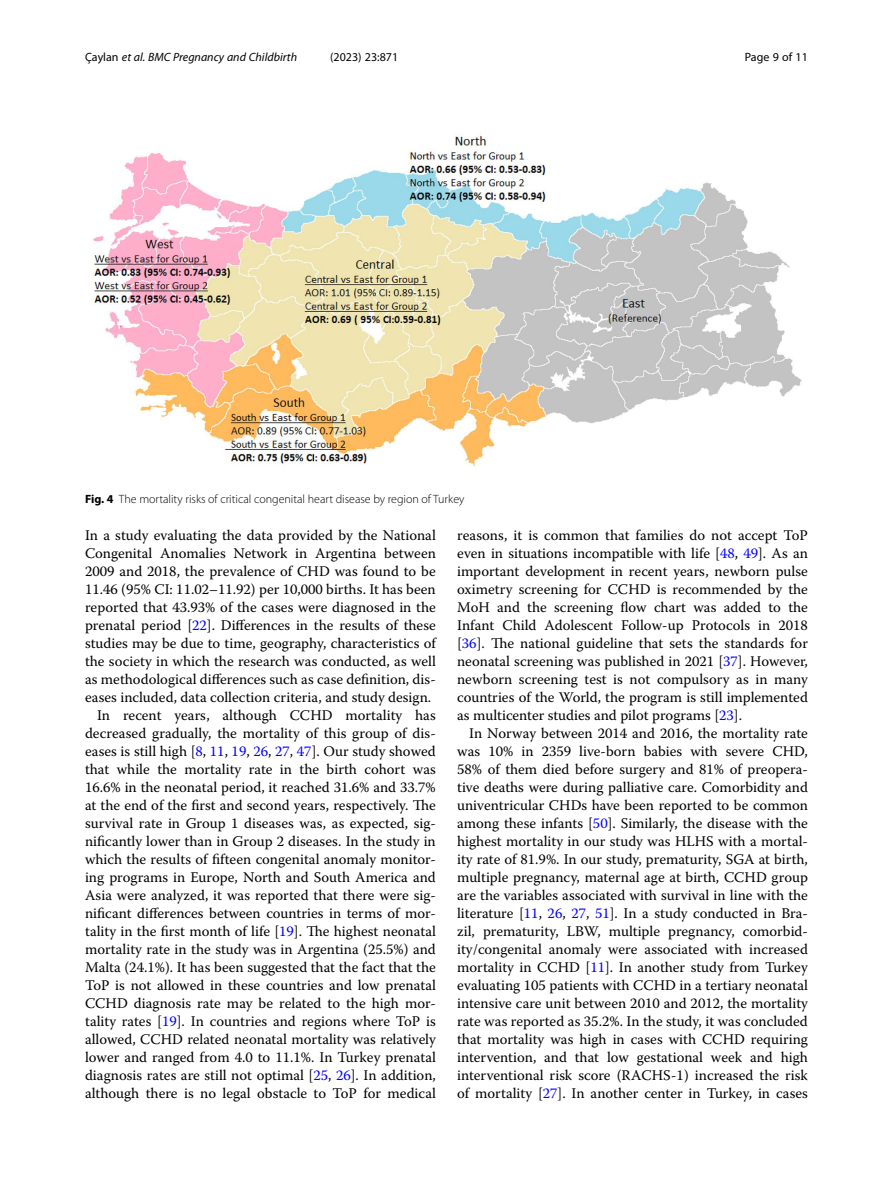
<style>
.page{position:relative;width:893px;height:1191px;background:#fff}
.page>*{position:absolute;margin:0;border:0;box-sizing:border-box;transform-origin:0 0}
.Body_Text_Indent{font:14.7px/18px "Warnock Pro";color:#000;text-align:justify}
.Body_Text{font:14.7px/18px "Warnock Pro";color:#000;text-align:justify}
.Figure_Caption{font:300 12px "Myriad Pro";color:#000}
.t1{font:italic 12px "Myriad Pro";color:#000}
.t2{font:12px "Myriad Pro";color:#000}
.s1{font-style:normal}
.s2{font-weight:700}
.s3{color:#00f}
</style>
<div class="page">
<img style="left:93px;top:135px;width:709px;height:332px">
<p class="t1" style="left:85px;top:50px;width:214px"><span class="s1">Çaylan</span> et al. BMC Pregnancy and Childbirth</p>
<p class="t2" style="left:330px;top:50px;width:70px">(2023) 23:871</p>
<p class="t2" style="left:745px;top:50px;width:65px">Page 9 of 11</p>
<p class="Figure_Caption" style="left:85px;top:493px;width:381px"><span class="s2">Fig. 4</span> The mortality risks of critical congenital heart disease by region of Turkey</p>
<p class="Body_Text" style="left:85px;top:526px;width:352px">In a study evaluating the data provided by the National Congenital Anomalies Network in Argentina between 2009 and 2018, the prevalence of CHD was found to be 11.46 (95% CI: 11.02–11.92) per 10,000 births. It has been reported that 43.93% of the cases were diagnosed in the prenatal period [<span class="s3">22</span>]. Differences in the results of these studies may be due to time, geography, characteristics of the society in which the research was conducted, as well as methodological differences such as case definition, dis&shy;eases included, data collection criteria, and study design.</p>
<p class="Body_Text_Indent" style="left:85px;top:706px;width:352px;text-indent:12px">In recent years, although CCHD mortality has decreased gradually, the mortality of this group of dis&shy;eases is still high [<span class="s3">8</span>, <span class="s3">11</span>, <span class="s3">19</span>, <span class="s3">26</span>, <span class="s3">27</span>, <span class="s3">47</span>]. Our study showed that while the mortality rate in the birth cohort was 16.6% in the neonatal period, it reached 31.6% and 33.7% at the end of the first and second years, respectively. The survival rate in Group 1 diseases was, as expected, sig&shy;nificantly lower than in Group 2 diseases. In the study in which the results of fifteen congenital anomaly monitor&shy;ing programs in Europe, North and South America and Asia were analyzed, it was reported that there were sig&shy;nificant differences between countries in terms of mor&shy;tality in the first month of life [<span class="s3">19</span>]. The highest neonatal mortality rate in the study was in Argentina (25.5%) and Malta (24.1%). It has been suggested that the fact that the ToP is not allowed in these countries and low prenatal CCHD diagnosis rate may be related to the high mor&shy;tality rates [<span class="s3">19</span>]. In countries and regions where ToP is allowed, CCHD related neonatal mortality was relatively lower and ranged from 4.0 to 11.1%. In Turkey prenatal diagnosis rates are still not optimal [<span class="s3">25</span>, <span class="s3">26</span>]. In addition, although there is no legal obstacle to ToP for medical</p>
<p class="Body_Text_Indent" style="left:457px;top:526px;width:352px">reasons, it is common that families do not accept ToP even in situations incompatible with life [<span class="s3">48</span>, <span class="s3">49</span>]. As an important development in recent years, newborn pulse oximetry screening for CCHD is recommended by the MoH and the screening flow chart was added to the Infant Child Adolescent Follow-up Protocols in 2018 [<span class="s3">36</span>]. The national guideline that sets the standards for neonatal screening was published in 2021 [<span class="s3">37</span>]. However, newborn screening test is not compulsory as in many countries of the World, the program is still implemented as multicenter studies and pilot programs [<span class="s3">23</span>].</p>
<p class="Body_Text_Indent" style="left:457px;top:724px;width:352px;text-indent:12px">In Norway between 2014 and 2016, the mortality rate was 10% in 2359 live-born babies with severe CHD, 58% of them died before surgery and 81% of preopera&shy;tive deaths were during palliative care. Comorbidity and univentricular CHDs have been reported to be common among these infants [<span class="s3">50</span>]. Similarly, the disease with the highest mortality in our study was HLHS with a mortal&shy;ity rate of 81.9%. In our study, prematurity, SGA at birth, multiple pregnancy, maternal age at birth, CCHD group are the variables associated with survival in line with the literature [<span class="s3">11</span>, <span class="s3">26</span>, <span class="s3">27</span>, <span class="s3">51</span>]. In a study conducted in Bra&shy;zil, prematurity, LBW, multiple pregnancy, comorbid&shy;ity/congenital anomaly were associated with increased mortality in CCHD [<span class="s3">11</span>]. In another study from Turkey evaluating 105 patients with CCHD in a tertiary neonatal intensive care unit between 2010 and 2012, the mortality rate was reported as 35.2%. In the study, it was concluded that mortality was high in cases with CCHD requiring intervention, and that low gestational week and high interventional risk score (RACHS-1) increased the risk of mortality [<span class="s3">27</span>]. In another center in Turkey, in cases</p>
</div>
